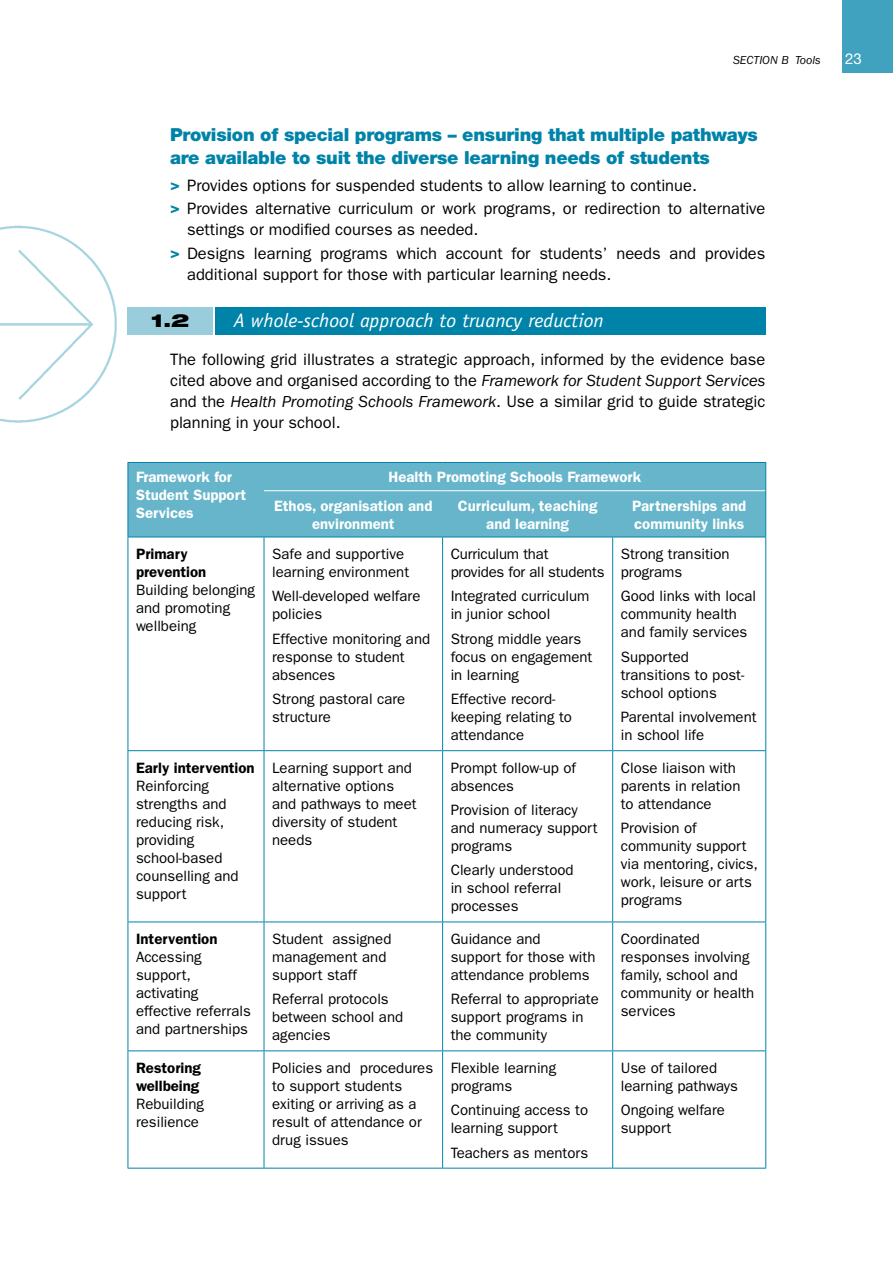
<style>
.page{position:relative;width:893px;height:1263px;background:#fff}
.page>*{position:absolute;margin:0;border:0;box-sizing:border-box;transform-origin:0 0}
.t1{font:italic 19.5px "Officina Sans";color:#fff;scale:1.05 1}
.t2{font:900 18px/22.5px "Helvetica Neue";letter-spacing:-.01em;color:#0083a8}
.t3{font:900 expanded 18px "Helvetica Neue";color:#000;scale:1.05 1}
.t4{font:16.5px/21px "Franklin Gothic";color:#000}
.t5{font:15px/18px "Franklin Gothic";color:#000}
.t6{font:600 15px/18px "Franklin Gothic";color:#fff}
.t7{font:600 15px/18px "Franklin Gothic";color:#000}
.t8{font:15px "Helvetica Neue";color:#fff}
.t9{font:italic 12px "Franklin Gothic";color:#000}
.s1{font-weight:600;color:#0083a8}
.s2{font-style:italic}
</style>
<div class="page">
<div style="left:842px;top:0;width:51px;height:72px;background:#40a2be"></div>
<img style="left:0;top:225px;width:117px;height:198px">
<div style="left:215px;top:307px;width:550px;height:28px;background:#0083a8"></div>
<div style="left:128px;top:307px;width:85px;height:28px;background:#99cddc"></div>
<div style="left:129px;top:463px;width:636px;height:74px;background:#66b5cb"></div>
<hr style="left:128px;top:537px;width:1px;height:213px;background:#0083a8">
<hr style="left:264px;top:537px;width:1px;height:213px;background:#0083a8">
<hr style="left:442px;top:537px;width:1px;height:213px;background:#0083a8">
<hr style="left:612px;top:537px;width:1px;height:213px;background:#0083a8">
<hr style="left:765px;top:537px;width:1px;height:213px;background:#0083a8">
<hr style="left:128px;top:750px;width:136px;height:1px;background:#0083a8">
<hr style="left:128px;top:751px;width:1px;height:170px;background:#0083a8">
<hr style="left:264px;top:750px;width:179px;height:1px;background:#0083a8">
<hr style="left:264px;top:751px;width:1px;height:170px;background:#0083a8">
<hr style="left:443px;top:750px;width:170px;height:1px;background:#0083a8">
<hr style="left:442px;top:751px;width:1px;height:170px;background:#0083a8">
<hr style="left:613px;top:750px;width:153px;height:1px;background:#0083a8">
<hr style="left:612px;top:751px;width:1px;height:170px;background:#0083a8">
<hr style="left:765px;top:751px;width:1px;height:170px;background:#0083a8">
<hr style="left:128px;top:921px;width:136px;height:1px;background:#0083a8">
<hr style="left:128px;top:922px;width:1px;height:128px;background:#0083a8">
<hr style="left:264px;top:921px;width:179px;height:1px;background:#0083a8">
<hr style="left:264px;top:922px;width:1px;height:128px;background:#0083a8">
<hr style="left:443px;top:921px;width:170px;height:1px;background:#0083a8">
<hr style="left:442px;top:922px;width:1px;height:128px;background:#0083a8">
<hr style="left:613px;top:921px;width:153px;height:1px;background:#0083a8">
<hr style="left:612px;top:922px;width:1px;height:128px;background:#0083a8">
<hr style="left:765px;top:922px;width:1px;height:128px;background:#0083a8">
<hr style="left:128px;top:1050px;width:136px;height:1px;background:#0083a8">
<hr style="left:128px;top:1051px;width:1px;height:117px;background:#0083a8">
<hr style="left:264px;top:1050px;width:179px;height:1px;background:#0083a8">
<hr style="left:264px;top:1051px;width:1px;height:117px;background:#0083a8">
<hr style="left:443px;top:1050px;width:170px;height:1px;background:#0083a8">
<hr style="left:442px;top:1051px;width:1px;height:117px;background:#0083a8">
<hr style="left:613px;top:1050px;width:153px;height:1px;background:#0083a8">
<hr style="left:612px;top:1051px;width:1px;height:117px;background:#0083a8">
<hr style="left:765px;top:1051px;width:1px;height:117px;background:#0083a8">
<hr style="left:128px;top:1168px;width:136px;height:1px;background:#0083a8">
<hr style="left:264px;top:1168px;width:179px;height:1px;background:#0083a8">
<hr style="left:443px;top:1168px;width:170px;height:1px;background:#0083a8">
<hr style="left:613px;top:1168px;width:153px;height:1px;background:#0083a8">
<hr style="left:264px;top:490px;width:179px;height:1px;background:#fff">
<hr style="left:443px;top:490px;width:170px;height:1px;background:#fff">
<hr style="left:613px;top:490px;width:152px;height:1px;background:#fff">
<hr style="left:128px;top:462px;width:136px;height:1px;background:#0083a8">
<svg style="left:128px;top:463px;width:1px;height:28px"></svg>
<hr style="left:128px;top:491px;width:1px;height:46px;background:#0083a8">
<hr style="left:128px;top:537px;width:136px;height:1px;background:#0083a8">
<hr style="left:264px;top:462px;width:179px;height:1px;background:#0083a8">
<hr style="left:443px;top:462px;width:170px;height:1px;background:#0083a8">
<hr style="left:613px;top:462px;width:153px;height:1px;background:#0083a8">
<svg style="left:765px;top:463px;width:1px;height:28px"></svg>
<hr style="left:765px;top:491px;width:1px;height:46px;background:#0083a8">
<hr style="left:264px;top:537px;width:179px;height:1px;background:#0083a8">
<hr style="left:443px;top:537px;width:170px;height:1px;background:#0083a8">
<hr style="left:613px;top:537px;width:153px;height:1px;background:#0083a8">
<p class="t9" style="left:733px;top:54px;width:89px">Section B Tools</p>
<p class="t8" style="left:845px;top:50px;width:9px">23</p>
<p class="t2" style="left:170px;top:124px;width:589px">Provision of special programs – ensuring that multiple pathways are available to suit the diverse learning needs of students</p>
<p class="t4" style="left:170px;top:174px;width:597px;line-height:23.1px"><span class="s1">&gt;</span> Provides options for suspended students to allow learning to continue.<br><span class="s1">&gt;</span> Provides alternative curriculum or work programs, or redirection to alternative</p>
<p class="t4" style="left:170px;top:218px;width:597px;line-height:23.1px;text-indent:17px">settings or modified courses as needed.<br><span class="s1">&gt;</span> Designs learning programs which account for students’ needs and provides</p>
<p class="t4" style="left:187px;top:264px;width:426px">additional support for those with particular learning needs.</p>
<p class="t3" style="left:151px;top:309px;width:38px">1.2</p>
<h1 class="t1" style="left:234px;top:309px;width:354px">A whole-school approach to truancy reduction</h1>
<p class="t4" style="left:170px;top:349px;width:597px;text-align:justify">The following grid illustrates a strategic approach, informed by the evidence base cited above and organised according to the <span class="s2">Framework for Student Support Services </span>and the <span class="s2">Health Promoting Schools Framework</span>. Use a similar grid to guide strategic planning in your school.</p>
<p class="t6" style="left:136px;top:468px;width:112px">Framework for<br>Student Support<br>Services</p>
<p class="t6" style="left:274px;top:463px;width:369px;line-height:28.2px;text-indent:114px">Health Promoting Schools Framework<br>Ethos, organisation and</p>
<p class="t6" style="left:312px;top:514px;width:84px">environment</p>
<p class="t6" style="left:458px;top:496px;width:141px;text-align:center">Curriculum, teaching and learning</p>
<p class="t6" style="left:632px;top:496px;width:115px">Partnerships and community links</p>
<p class="t7" style="left:136px;top:545px;width:72px">Primary prevention</p>
<p class="t5" style="left:136px;top:581px;width:121px">Building belonging and promoting wellbeing</p>
<p class="t7" style="left:136px;top:758px;width:120px">Early intervention</p>
<p class="t5" style="left:136px;top:776px;width:104px">Reinforcing strengths and reducing risk, providing school-based counselling and support</p>
<p class="t7" style="left:136px;top:930px;width:83px">Intervention</p>
<p class="t5" style="left:136px;top:948px;width:116px">Accessing support, activating effective referrals and partnerships</p>
<p class="t7" style="left:136px;top:1058px;width:66px">Restoring wellbeing</p>
<p class="t5" style="left:136px;top:1095px;width:70px">Rebuilding resilience</p>
<p class="t5" style="left:272px;top:545px;width:139px">Safe and supportive learning environment</p>
<p class="t5" style="left:272px;top:587px;width:150px">Well-developed welfare policies</p>
<p class="t5" style="left:272px;top:630px;width:160px">Effective monitoring and response to student absences</p>
<p class="t5" style="left:272px;top:690px;width:135px">Strong pastoral care structure</p>
<p class="t5" style="left:451px;top:545px;width:155px">Curriculum that provides for all students</p>
<p class="t5" style="left:451px;top:587px;width:140px">Integrated curriculum in junior school</p>
<p class="t5" style="left:451px;top:630px;width:143px">Strong middle years focus on engagement in learning</p>
<p class="t5" style="left:451px;top:690px;width:123px">Effective record&shy;keeping relating to attendance</p>
<p class="t5" style="left:272px;top:758px;width:146px">Learning support and alternative options and pathways to meet diversity of student needs</p>
<p class="t5" style="left:451px;top:758px;width:127px">Prompt follow-up of absences</p>
<p class="t5" style="left:451px;top:801px;width:148px">Provision of literacy and numeracy support programs</p>
<p class="t5" style="left:451px;top:861px;width:124px">Clearly understood in school referral processes</p>
<p class="t5" style="left:272px;top:930px;width:121px">Student assigned management and support staff</p>
<p class="t5" style="left:272px;top:990px;width:133px">Referral protocols between school and agencies</p>
<p class="t5" style="left:451px;top:930px;width:146px">Guidance and<br>support for those with attendance problems</p>
<p class="t5" style="left:451px;top:990px;width:150px">Referral to appropriate support programs in the community</p>
<p class="t5" style="left:272px;top:1059px;width:163px">Policies and procedures to support students exiting or arriving as a result of attendance or drug issues</p>
<p class="t5" style="left:451px;top:1059px;width:107px">Flexible learning programs</p>
<p class="t5" style="left:451px;top:1101px;width:139px">Continuing access to learning support</p>
<p class="t5" style="left:451px;top:1143px;width:139px">Teachers as mentors</p>
<p class="t5" style="left:621px;top:545px;width:110px">Strong transition programs</p>
<p class="t5" style="left:621px;top:587px;width:137px">Good links with local community health and family services</p>
<p class="t5" style="left:621px;top:648px;width:125px">Supported transitions to post&shy;school options</p>
<p class="t5" style="left:621px;top:708px;width:137px">Parental involvement in school life</p>
<p class="t5" style="left:621px;top:758px;width:121px">Close liaison with parents in relation to attendance</p>
<p class="t5" style="left:621px;top:819px;width:139px">Provision of community support via mentoring, civics, work, leisure or arts programs</p>
<p class="t5" style="left:621px;top:930px;width:135px">Coordinated responses involving family, school and community or health services</p>
<p class="t5" style="left:621px;top:1059px;width:119px">Use of tailored learning pathways</p>
<p class="t5" style="left:621px;top:1101px;width:106px">Ongoing welfare support</p>
</div>
